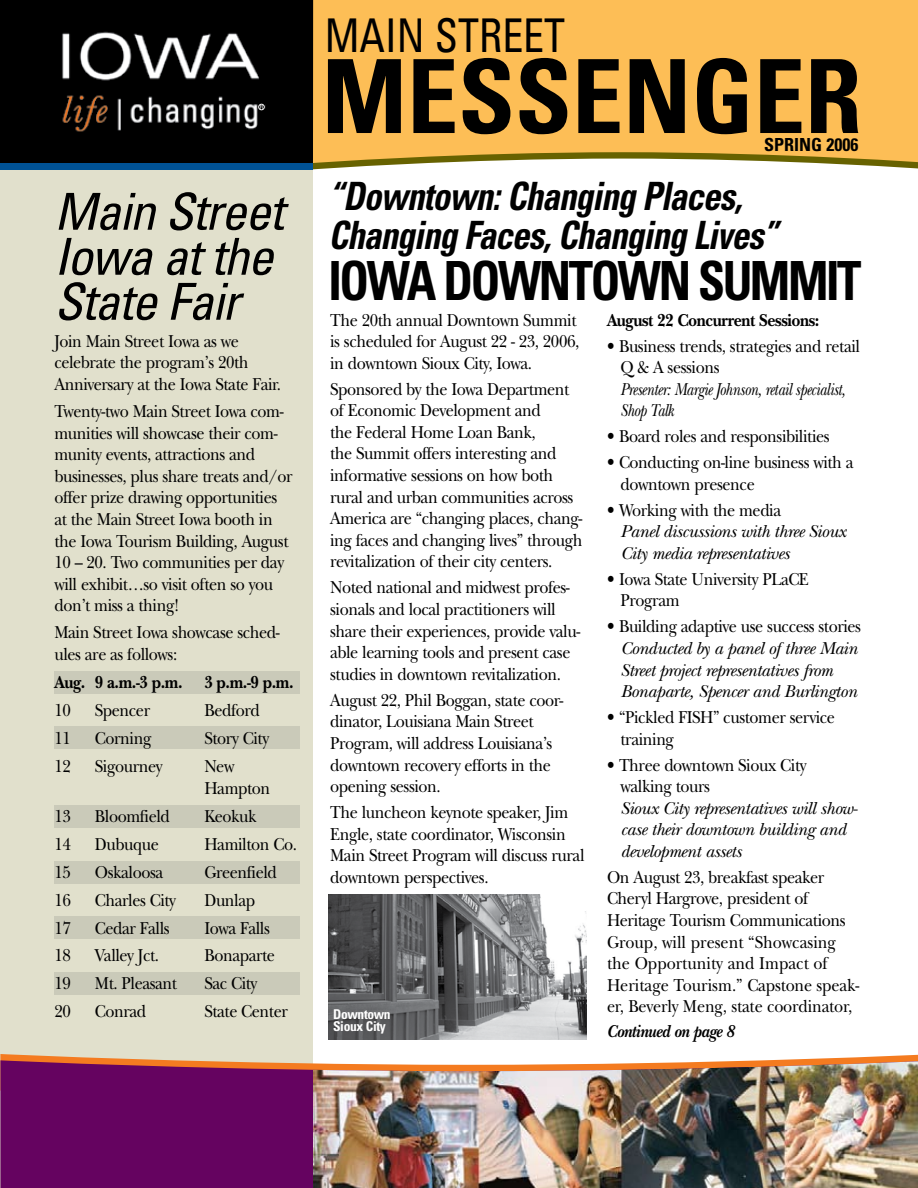
<style>
.page{position:relative;width:918px;height:1188px;background:#fff}
.page>*{position:absolute;margin:0;border:0;box-sizing:border-box;transform-origin:0 0}
.t1{font:700 condensed 102.3px "Univers";color:#000}
.t2{font:700 condensed 54px "Univers";letter-spacing:-.05em;color:#000;scale:.9 1}
.t3{font:italic condensed 51px/45px "Univers";letter-spacing:-.025em;color:#000}
.t4{font:condensed 46.5px "Univers";color:#000;scale:.9 1}
.t5{font:italic 700 condensed 39px/39px "Univers";letter-spacing:-.025em;color:#000;scale:.9 1}
.t6{font:18px/21.6px "New Baskerville";letter-spacing:-.025em;color:#000;scale:.9 1}
.t7{font:italic 18px/21.6px "New Baskerville";letter-spacing:-.025em;color:#000}
.t8{font:700 18px "New Baskerville";letter-spacing:-.025em;color:#000;scale:.9 1}
.t9{font:italic 18px/21.6px "New Baskerville";letter-spacing:-.025em;color:#000;scale:.8 1}
.t10{font:italic 700 18px "New Baskerville";letter-spacing:-.025em;color:#000;scale:.9 1}
.t11{font:700 condensed 18px "Univers";color:#000}
.t12{font:700 condensed 13.5px/12px "Univers";letter-spacing:-.025em;color:#fff}
</style>
<div class="page">
<img style="left:0;top:0;width:313px;height:163px">
<svg style="left:313px;top:163px;width:605px;height:6px"></svg>
<div style="left:0;top:163px;width:313px;height:7px;background:#005295"></div>
<div style="left:313px;top:0;width:605px;height:163px;background:#fdbe56"></div>
<div style="left:1px;top:170px;width:312px;height:1018px;background:#e1e0cc"></div>
<svg style="left:0;top:1054px;width:918px;height:6px"></svg>
<div style="left:0;top:1060px;width:918px;height:128px;background:#650360"></div>
<img style="left:314px;top:1061px;width:604px;height:127px">
<div style="left:258px;top:104px;width:7px;height:6px;border:1px solid #fff;border-radius:50%"></div>
<svg style="left:259px;top:104px;width:5px;height:6px"></svg>
<img style="left:329px;top:895px;width:258px;height:145px">
<div style="left:54px;top:671px;width:245px;height:23px;background:#cacab9"></div>
<div style="left:54px;top:727px;width:246px;height:22px;background:#cacab9"></div>
<div style="left:54px;top:805px;width:245px;height:23px;background:#cacab9"></div>
<div style="left:54px;top:861px;width:246px;height:22px;background:#cacab9"></div>
<div style="left:54px;top:916px;width:245px;height:23px;background:#cacab9"></div>
<div style="left:54px;top:973px;width:246px;height:22px;background:#cacab9"></div>
<h3 class="t3" style="left:54px;top:188px;width:231px">Main Street<br>Iowa at the<br>State Fair</h3>
<p class="t6" style="left:54px;top:330px;width:253px">Join Main Street Iowa as we celebrate the program’s 20th<br>Anniversary at the Iowa State Fair.</p>
<p class="t6" style="left:54px;top:400px;width:266px">Twenty-two Main Street Iowa com&shy;munities will showcase their com&shy;munity events, attractions and businesses, plus share treats and/or offer prize drawing opportunities at the Main Street Iowa booth in the Iowa Tourism Building, August<br>10 – 20. Two communities per day will exhibit…so visit often so you don’t miss a thing!</p>
<p class="t6" style="left:54px;top:622px;width:252px">Main Street Iowa showcase sched&shy;ules are as follows:</p>
<p class="t8" style="left:54px;top:671px;width:267px">Aug. 9 a.m.-3 p.m. 3 p.m.-9 p.m.</p>
<p class="t6" style="left:54px;top:699px;width:20px">10</p>
<p class="t6" style="left:95px;top:699px;width:63px">Spencer</p>
<p class="t6" style="left:204px;top:699px;width:63px">Bedford</p>
<p class="t6" style="left:54px;top:727px;width:20px">11</p>
<p class="t6" style="left:95px;top:727px;width:64px">Corning</p>
<p class="t6" style="left:204px;top:727px;width:74px">Story City</p>
<p class="t6" style="left:54px;top:755px;width:20px">12</p>
<p class="t6" style="left:95px;top:755px;width:77px">Sigourney</p>
<p class="t6" style="left:204px;top:755px;width:75px;line-height:22.5px">New<br>Hampton</p>
<p class="t6" style="left:54px;top:805px;width:20px">13</p>
<p class="t6" style="left:95px;top:805px;width:85px">Bloomfield</p>
<p class="t6" style="left:204px;top:805px;width:59px">Keokuk</p>
<p class="t6" style="left:54px;top:833px;width:20px">14</p>
<p class="t6" style="left:95px;top:833px;width:73px">Dubuque</p>
<p class="t6" style="left:204px;top:833px;width:104px">Hamilton Co.</p>
<p class="t6" style="left:54px;top:861px;width:20px">15</p>
<p class="t6" style="left:95px;top:861px;width:77px">Oskaloosa</p>
<p class="t6" style="left:204px;top:861px;width:82px">Greenfield</p>
<p class="t6" style="left:54px;top:889px;width:20px">16</p>
<p class="t6" style="left:95px;top:889px;width:92px">Charles City</p>
<p class="t6" style="left:204px;top:889px;width:58px">Dunlap</p>
<p class="t6" style="left:54px;top:917px;width:20px">17</p>
<p class="t6" style="left:95px;top:917px;width:85px">Cedar Falls</p>
<p class="t6" style="left:204px;top:917px;width:74px">Iowa Falls</p>
<p class="t6" style="left:54px;top:945px;width:20px">18</p>
<p class="t6" style="left:95px;top:945px;width:73px">Valley Jct.</p>
<p class="t6" style="left:204px;top:945px;width:80px">Bonaparte</p>
<p class="t6" style="left:54px;top:973px;width:20px">19</p>
<p class="t6" style="left:95px;top:973px;width:93px">Mt. Pleasant</p>
<p class="t6" style="left:204px;top:973px;width:60px">Sac City</p>
<p class="t6" style="left:54px;top:1001px;width:20px">20</p>
<p class="t6" style="left:95px;top:1001px;width:59px">Conrad</p>
<p class="t6" style="left:204px;top:1001px;width:94px">State Center</p>
<h3 class="t4" style="left:325px;top:6px;width:269px">MAIN STREET</h3>
<h1 class="t1" style="left:322px;top:34px;width:542px">MESSENGER</h1>
<p class="t11" style="left:764px;top:134px;width:96px">SPRING 2006</p>
<h3 class="t5" style="left:329px;top:177px;width:501px">“Downtown: Changing Places,<br>Changing Faces, Changing Lives”</h3>
<h2 class="t2" style="left:329px;top:248px;width:594px">IOWA DOWNTOWN SUMMIT</h2>
<p class="t6" style="left:330px;top:309px;width:278px">The 20th annual Downtown Summit is scheduled for August 22 - 23, 2006, in downtown Sioux City, Iowa.</p>
<p class="t6" style="left:330px;top:378px;width:282px">Sponsored by the Iowa Department of Economic Development and<br>the Federal Home Loan Bank,<br>the Summit offers interesting and informative sessions on how both rural and urban communities across America are “changing places, chang&shy;ing faces and changing lives” through revitalization of their city centers.</p>
<p class="t6" style="left:330px;top:577px;width:279px">Noted national and midwest profes&shy;sionals and local practitioners will share their experiences, provide valu&shy;able learning tools and present case studies in downtown revitalization.</p>
<p class="t6" style="left:330px;top:689px;width:261px">August 22, Phil Boggan, state coor&shy;dinator, Louisiana Main Street<br>Program, will address Louisiana’s downtown recovery efforts in the opening session.</p>
<p class="t6" style="left:330px;top:802px;width:284px">The luncheon keynote speaker, Jim Engle, state coordinator, Wisconsin Main Street Program will discuss rural downtown perspectives.</p>
<p class="t12" style="left:333px;top:1008px;width:59px">Downtown<br>Sioux City</p>
<p class="t8" style="left:607px;top:309px;width:238px">August 22 Concurrent Sessions:</p>
<p class="t6" style="left:621px;top:335px;width:268px;text-indent:-14px">• Business trends, strategies and retail<br>Q &amp; A sessions</p>
<p class="t9" style="left:621px;top:378px;width:283px">Presenter: Margie Johnson, retail specialist,<br>Shop Talk</p>
<p class="t6" style="left:607px;top:426px;width:249px">• Board roles and responsibilities</p>
<p class="t6" style="left:621px;top:452px;width:260px;text-indent:-14px">• Conducting on-line business with a downtown presence</p>
<p class="t6" style="left:607px;top:499px;width:195px">• Working with the media</p>
<p class="t7" style="left:621px;top:521px;width:227px">Panel discussions with three Sioux<br>City media representatives</p>
<p class="t6" style="left:621px;top:568px;width:211px;text-indent:-14px">• Iowa State University PLaCE<br>Program</p>
<p class="t6" style="left:607px;top:616px;width:284px">• Building adaptive use success stories</p>
<p class="t7" style="left:621px;top:637px;width:239px">Conducted by a panel of three Main<br>Street project representatives from<br>Bonaparte, Spencer and Burlington</p>
<p class="t6" style="left:621px;top:707px;width:240px;text-indent:-14px">• “Pickled FISH” customer service training</p>
<p class="t6" style="left:621px;top:754px;width:208px;text-indent:-13px">• Three downtown Sioux City walking tours</p>
<p class="t7" style="left:621px;top:797px;width:239px">Sioux City representatives will show&shy;case their downtown building and development assets</p>
<p class="t6" style="left:607px;top:866px;width:282px">On August 23, breakfast speaker Cheryl Hargrove, president of Heritage Tourism Communications Group, will present “Showcasing the Opportunity and Impact of Heritage Tourism.” Capstone speak&shy;er, Beverly Meng, state coordinator,</p>
<p class="t10" style="left:607px;top:1021px;width:143px">Continued on page 8</p>
</div>
